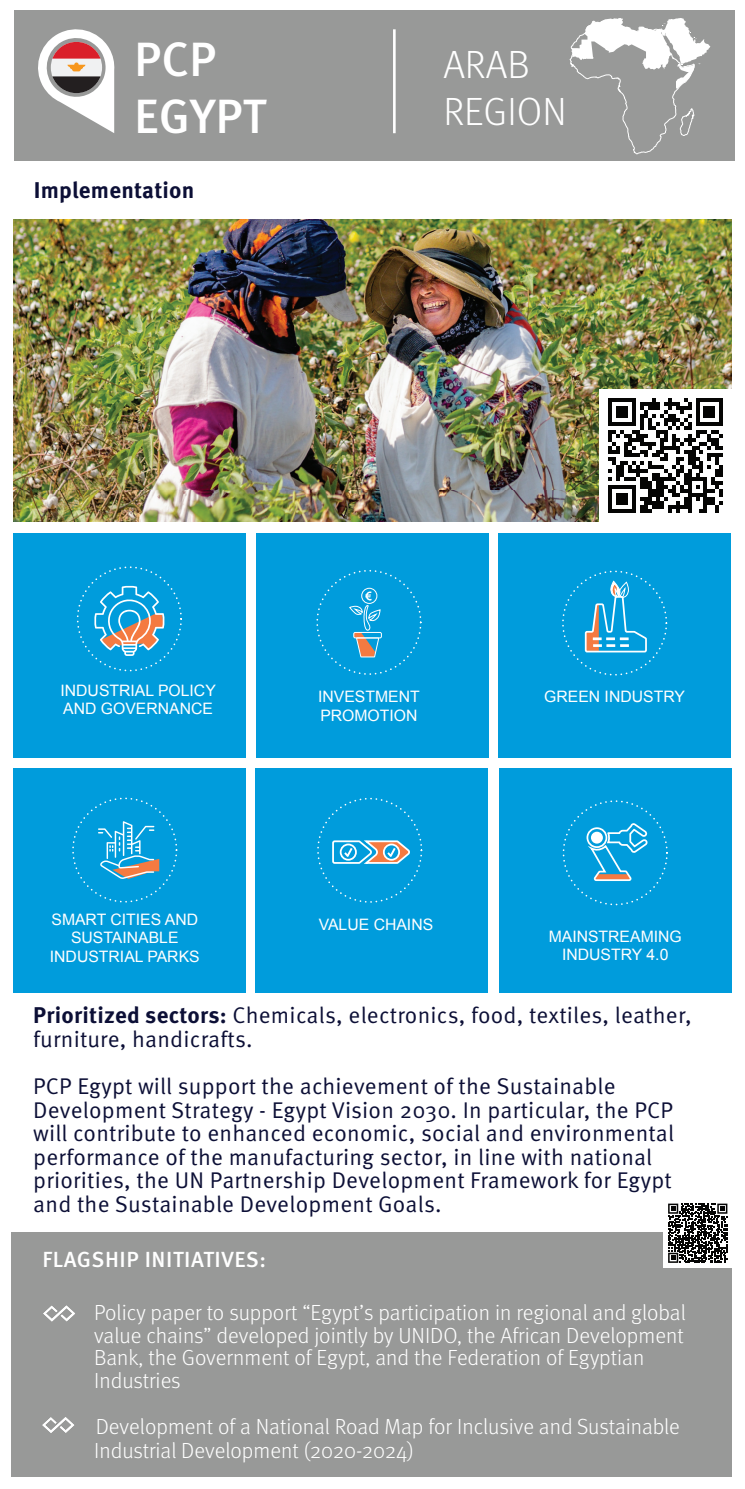
<style>
.page{position:relative;width:745px;height:1489px;background:#fff}
.page>*{position:absolute;margin:0;border:0;box-sizing:border-box;transform-origin:0 0}
.t1{font:500 48.12px/57.8px "Meta Pro";color:#fff}
.t2{font:300 39.38px/47.2px "Meta Pro";color:#fff}
.t3{font:22.75px/23.6px "Meta Pro";letter-spacing:.01em;color:#0c0f36}
.t4{font:700 22.75px "Meta Pro";letter-spacing:.01em;color:#0c0f36}
.t5{font:300 21.88px/22.8px "Meta Pro";color:#fff}
.t6{font:500 21.88px "Meta Pro";letter-spacing:.025em;color:#fff}
.t7{font:15.75px/18.9px "Arial";color:#fff}
.s1{font-weight:700}
</style>
<div class="page">
<div style="left:14px;top:10px;width:720px;height:151px;background:#989998"></div>
<hr style="left:393px;top:29px;width:2px;height:104px;background:#fff">
<svg style="left:569px;top:18px;width:140px;height:137px"></svg>
<div style="left:14px;top:533px;width:232px;height:224px;background:#009cdc"></div>
<div style="left:256px;top:533px;width:232px;height:224px;background:#009cdc"></div>
<div style="left:498px;top:533px;width:232px;height:224px;background:#009cdc"></div>
<img style="left:14px;top:220px;width:716px;height:301px">
<div style="left:599px;top:389px;width:132px;height:132px;background:#fff"></div>
<svg style="left:608px;top:398px;width:114px;height:115px"></svg>
<div style="left:13px;top:768px;width:232px;height:224px;background:#009cdc"></div>
<div style="left:255px;top:767px;width:233px;height:225px;background:#009cdc"></div>
<div style="left:499px;top:767px;width:232px;height:225px;background:#009cdc"></div>
<div style="left:11px;top:1231px;width:720px;height:245px;background:#989998"></div>
<svg style="left:38px;top:29px;width:77px;height:104px"></svg>
<div style="left:77px;top:566px;width:105px;height:105px;border:2px dashed #fff;border-radius:50%"></div>
<svg style="left:94px;top:585px;width:71px;height:71px"></svg>
<div style="left:316px;top:570px;width:105px;height:105px;border:2px dashed #fff;border-radius:50%"></div>
<div style="left:361px;top:588px;width:16px;height:16px;border:1px solid #fff;border-radius:50%"></div>
<svg style="left:349px;top:591px;width:32px;height:66px"></svg>
<svg style="left:584px;top:580px;width:63px;height:73px"></svg>
<div style="left:561px;top:570px;width:105px;height:105px;border:2px dashed #fff;border-radius:50%"></div>
<div style="left:72px;top:797px;width:105px;height:105px;border:2px dashed #fff;border-radius:50%"></div>
<svg style="left:98px;top:821px;width:61px;height:57px"></svg>
<svg style="left:588px;top:823px;width:60px;height:58px"></svg>
<div style="left:586px;top:827px;width:21px;height:21px;border:2px solid #fff;border-radius:50%"></div>
<div style="left:590px;top:831px;width:12px;height:12px;background:#fff;border-radius:50%"></div>
<div style="left:562px;top:800px;width:105px;height:105px;border:2px dashed #fff;border-radius:50%"></div>
<div style="left:317px;top:797px;width:105px;height:105px;border:2px dashed #fff;border-radius:50%"></div>
<svg style="left:332px;top:840px;width:78px;height:24px"></svg>
<div style="left:662px;top:1198px;width:70px;height:69px;background:#fff"></div>
<svg style="left:668px;top:1203px;width:59px;height:59px"></svg>
<svg style="left:43px;top:1305px;width:32px;height:16px"></svg>
<svg style="left:42px;top:1417px;width:32px;height:15px"></svg>
<h1 class="t1" style="left:134px;top:27px;width:133px">PCP<br>EGYPT</h1>
<h2 class="t2" style="left:443px;top:39px;width:125px">ARAB<br>REGION</h2>
<p class="t4" style="left:34px;top:176px;width:162px">Implementation</p>
<p class="t7" style="left:60px;top:680px;width:157px">INDUSTRIAL POLICY<br>AND GOVERNANCE</p>
<p class="t7" style="left:318px;top:687px;width:103px">INVESTMENT<br>PROMOTION</p>
<p class="t7" style="left:544px;top:687px;width:142px">GREEN INDUSTRY</p>
<p class="t7" style="left:50px;top:909px;width:151px;text-align:center">SMART CITIES AND<br>SUSTAINABLE<br>INDUSTRIAL PARKS</p>
<p class="t7" style="left:318px;top:914px;width:116px">VALUE CHAINS</p>
<p class="t7" style="left:548px;top:926px;width:135px;text-align:center">MAINSTREAMING<br>INDUSTRY 4.0</p>
<p class="t3" style="left:33px;top:1003px;width:659px"><span class="s1">Prioritized sectors:</span> Chemicals, electronics, food, textiles, leather, furniture, handicrafts.</p>
<p class="t3" style="left:33px;top:1074px;width:642px">PCP Egypt will support the achievement of the Sustainable Development Strategy - Egypt Vision 2030. In particular, the PCP will contribute to enhanced economic, social and environmental performance of the manufacturing sector, in line with national priorities, the UN Partnership Development Framework for Egypt and the Sustainable Development Goals.</p>
<p class="t6" style="left:43px;top:1241px;width:225px">FLAGSHIP INITIATIVES:</p>
<p class="t5" style="left:94px;top:1299px;width:592px">Policy paper to support “Egypt’s participation in regional and global value chains” developed jointly by UNIDO, the African Development Bank, the Government of Egypt, and the Federation of Egyptian Industries</p>
<p class="t5" style="left:94px;top:1412px;width:586px;line-height:24.5px">Development of a National Road Map for Inclusive and Sustainable<br>Industrial Development (2020-2024)</p>
</div>
